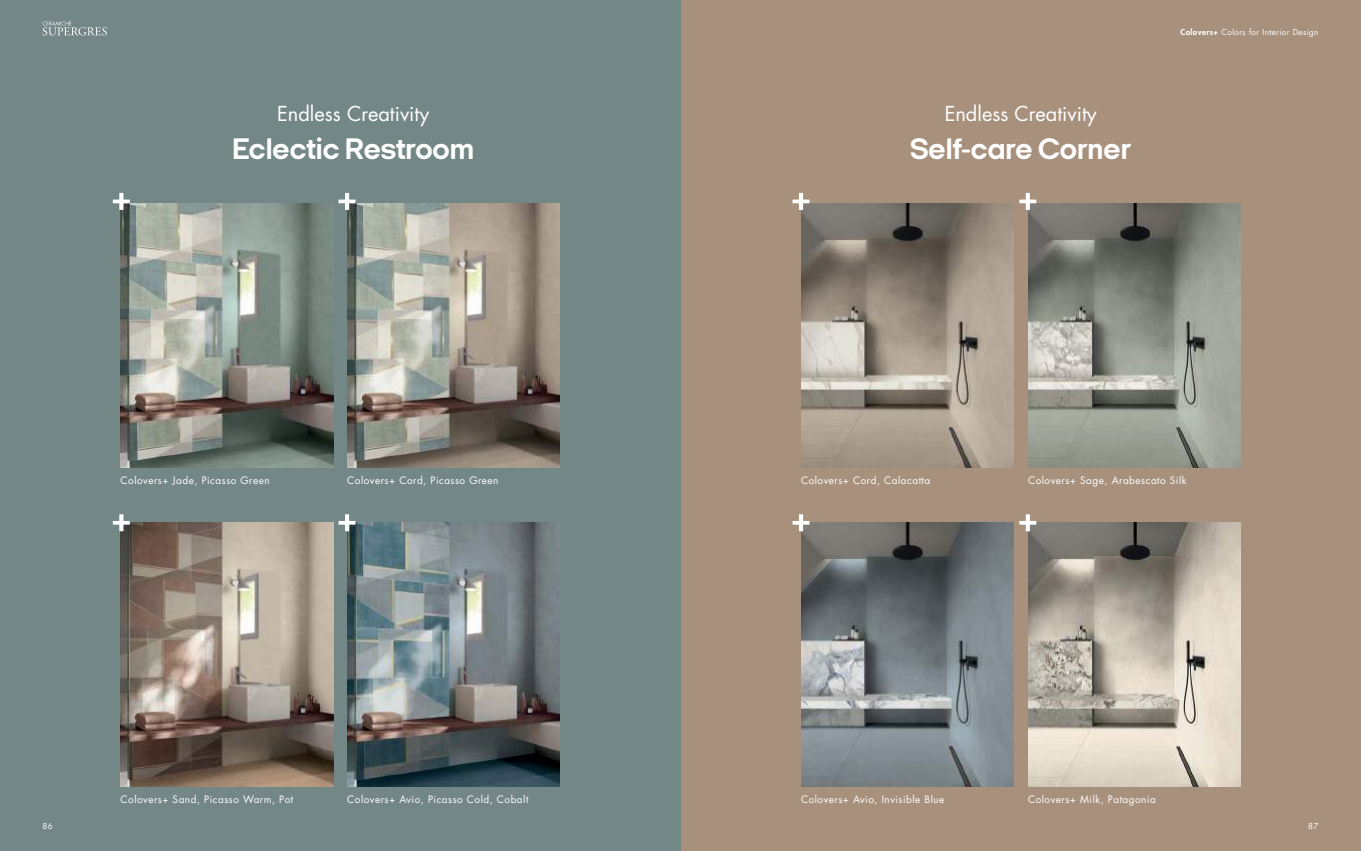
<style>
.page{position:relative;width:1361px;height:851px;background:#fff}
.page>*{position:absolute;margin:0;border:0;box-sizing:border-box;transform-origin:0 0}
.t1{font:700 30px "Italian Plate No 1 Expanded";color:#fff}
.t2{font:20px "Futura Std";color:#fff}
.t3{font:10px "Futura Std";letter-spacing:.05em;color:#fff}
.t4{font:8px "Futura Std";letter-spacing:.05em;color:#fff}
.s1{font-weight:800}
</style>
<div class="page">
<div style="left:680px;top:0;width:681px;height:850px;background:#a7917d"></div>
<img style="left:801px;top:203px;width:212px;height:264px">
<img style="left:801px;top:522px;width:212px;height:264px">
<img style="left:1028px;top:203px;width:212px;height:264px">
<img style="left:1028px;top:522px;width:212px;height:264px">
<svg style="left:792px;top:193px;width:17px;height:17px"></svg>
<svg style="left:1019px;top:193px;width:17px;height:17px"></svg>
<svg style="left:792px;top:514px;width:17px;height:17px"></svg>
<svg style="left:1019px;top:514px;width:17px;height:17px"></svg>
<div style="left:0;top:0;width:680px;height:850px;background:#738786"></div>
<img style="left:121px;top:203px;width:212px;height:264px">
<img style="left:121px;top:522px;width:212px;height:264px">
<img style="left:347px;top:203px;width:213px;height:264px">
<img style="left:347px;top:522px;width:213px;height:264px">
<svg style="left:113px;top:193px;width:17px;height:17px"></svg>
<svg style="left:338px;top:193px;width:17px;height:17px"></svg>
<svg style="left:113px;top:514px;width:17px;height:17px"></svg>
<svg style="left:338px;top:514px;width:17px;height:17px"></svg>
<svg style="left:43px;top:21px;width:64px;height:14px"></svg>
<p class="t4" style="left:1180px;top:29px;width:139px"><span class="s1">Colovers+</span> Colors for Interior Design</p>
<h2 class="t2" style="left:277px;top:104px;width:154px">Endless Creativity</h2>
<h2 class="t2" style="left:944px;top:104px;width:154px">Endless Creativity</h2>
<h1 class="t1" style="left:232px;top:136px;width:244px">Eclectic Restroom</h1>
<h1 class="t1" style="left:910px;top:136px;width:222px">Self-care Corner</h1>
<p class="t3" style="left:121px;top:475px;width:151px">Colovers+ Jade, Picasso Green</p>
<p class="t3" style="left:347px;top:475px;width:153px">Colovers+ Cord, Picasso Green</p>
<p class="t3" style="left:801px;top:475px;width:131px">Colovers+ Cord, Calacatta</p>
<p class="t3" style="left:1028px;top:475px;width:160px">Colovers+ Sage, Arabescato Silk</p>
<p class="t3" style="left:121px;top:794px;width:174px">Colovers+ Sand, Picasso Warm, Pot</p>
<p class="t3" style="left:347px;top:794px;width:183px">Colovers+ Avio, Picasso Cold, Cobalt</p>
<p class="t3" style="left:801px;top:794px;width:145px">Colovers+ Avio, Invisible Blue</p>
<p class="t3" style="left:1028px;top:794px;width:129px">Colovers+ Milk, Patagonia</p>
<p class="t4" style="left:43px;top:822px;width:12px">86</p>
<p class="t4" style="left:1308px;top:822px;width:12px">87</p>
</div>
